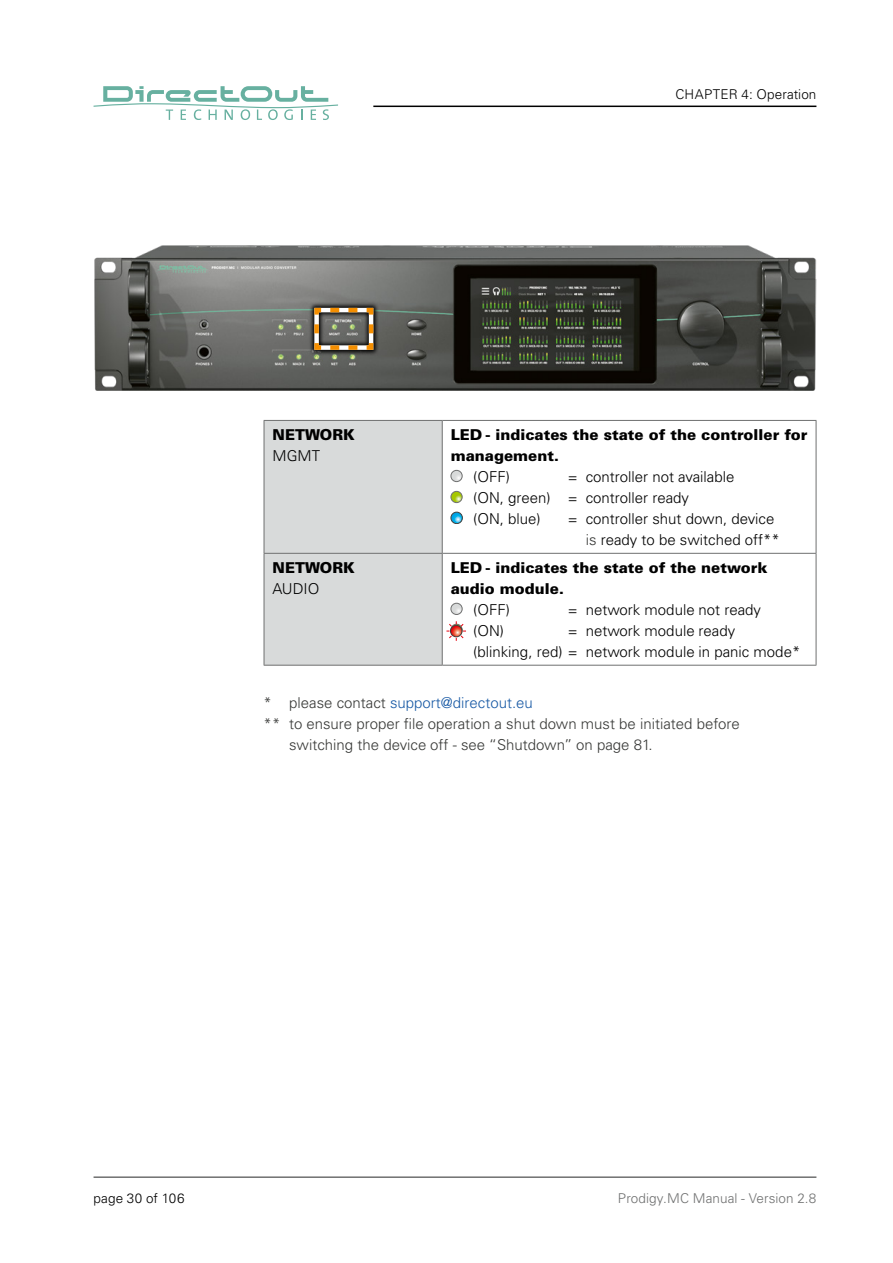
<style>
.page{position:relative;width:893px;height:1263px;background:#fff}
.page>*{position:absolute;margin:0;border:0;box-sizing:border-box;transform-origin:0 0}
.t1{font:300 15px/21px "Univers LT Pro 45";color:#000}
.t2{font:900 15px/21px "Univers LT Pro 75";color:#000}
.t3{font:300 15px "Univers LT Pro 45";color:#383937}
.t4{font:300 15px "Univers LT Pro 45";color:#195aa5}
.t5{font:300 13.5px "Univers LT Pro 45";letter-spacing:.01em;color:#000}
.t6{font:300 13.5px "Univers LT Pro 45";letter-spacing:.005em;color:#6f7070}
.s1{color:#383937}
</style>
<div class="page">
<hr style="left:94px;top:1176px;width:722px;height:2px;background:#6f7070">
<hr style="left:373px;top:106px;width:443px;height:1px;background:#000">
<svg style="left:94px;top:86px;width:244px;height:34px"></svg>
<hr style="left:816px;top:421px;width:1px;height:132px;background:#6f7070">
<hr style="left:816px;top:554px;width:1px;height:111px;background:#6f7070">
<hr style="left:264px;top:665px;width:178px;height:1px;background:#6f7070">
<hr style="left:442px;top:420px;width:374px;height:1px;background:#6f7070">
<hr style="left:442px;top:553px;width:374px;height:1px;background:#6f7070">
<hr style="left:442px;top:665px;width:374px;height:1px;background:#6f7070">
<svg style="left:264px;top:420px;width:202px;height:245px;background:#d8dada"></svg>
<img style="left:94px;top:246px;width:722px;height:144px">
<svg style="left:309px;top:302px;width:70px;height:54px"></svg>
<svg style="left:312px;top:306px;width:64px;height:46px;background:#82755f"></svg>
<p class="t5" style="left:675px;top:86px;width:142px">CHAPTER 4: Operation</p>
<p class="t2" style="left:273px;top:424px;width:84px">NETWORK</p>
<p class="t1" style="left:273px;top:445px;width:49px">MGMT</p>
<p class="t2" style="left:451px;top:424px;width:358px">LED - indicates the state of the controller for management.</p>
<p class="t1" style="left:473px;top:466px;width:38px">(OFF)</p>
<p class="t1" style="left:473px;top:466px;width:263px;text-indent:95px">= controller not available (ON, green) = controller ready<br>(ON, blue)</p>
<p class="t1" style="left:586px;top:508px;width:195px;text-indent:-18px">= controller shut down, device <span class="s1">is</span> ready to be switched off**</p>
<p class="t2" style="left:272px;top:557px;width:84px">NETWORK</p>
<p class="t1" style="left:272px;top:578px;width:48px">AUDIO</p>
<p class="t2" style="left:451px;top:557px;width:318px">LED - indicates the state of the network audio module.</p>
<p class="t1" style="left:473px;top:599px;width:38px">(OFF)</p>
<p class="t1" style="left:568px;top:599px;width:195px">= network module not ready</p>
<p class="t1" style="left:473px;top:620px;width:32px">(ON)</p>
<p class="t1" style="left:473px;top:620px;width:329px;text-indent:94px">= network module ready<br>(blinking, red) = network module in panic mode*</p>
<p class="t4" style="left:264px;top:694px;width:271px"><span class="s1">* please contact</span> support@directout.eu</p>
<p class="t3" style="left:264px;top:715px;width:478px">** to ensure proper fi le operation a shut down must be initiated before</p>
<p class="t3" style="left:289px;top:736px;width:365px">switching the device off - see “Shutdown” on page 81.</p>
<p class="t5" style="left:94px;top:1190px;width:92px">page 30 of 106</p>
<p class="t6" style="left:618px;top:1190px;width:200px">Prodigy.MC Manual - Version 2.8</p>
</div>
